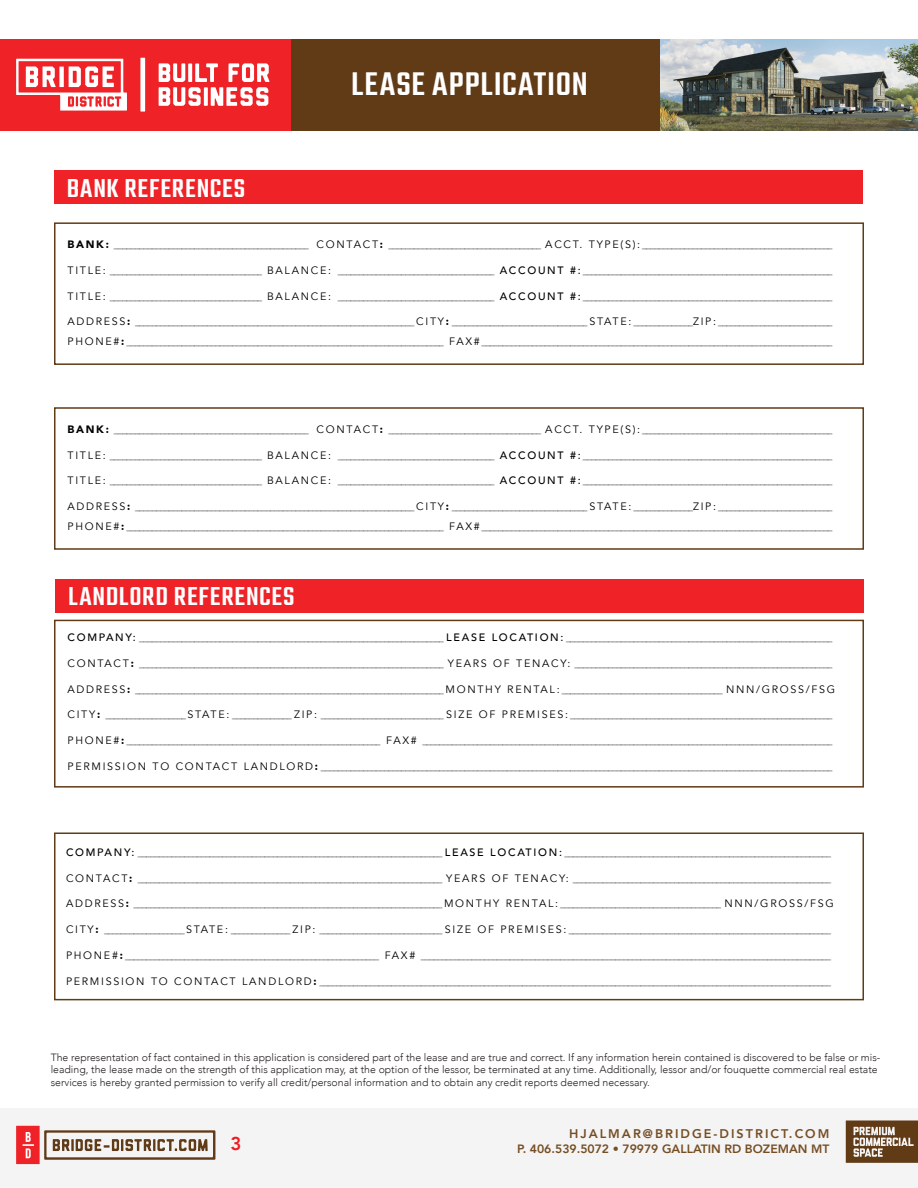
<style>
.page{position:relative;width:918px;height:1188px;background:#fff}
.page>*{position:absolute;margin:0;border:0;box-sizing:border-box;transform-origin:0 0}
.t1{font:500 36px "Teko";letter-spacing:.03em;color:#fff}
.t2{font:500 28.5px "Teko";letter-spacing:.03em;color:#fff}
.t3{font:800 18.45px "Avenir";color:#ed1c24}
.t4{font:800 12.6px "Avenir";letter-spacing:.16em;color:#764e24}
.t5{font:800 12px "Avenir";color:#764e24}
.t6{font:300 10.5px/12.6px "Avenir";color:#231f20}
.t7{font:800 9.45px "Avenir";color:#231f20}
.s1{font-weight:900;font-size:10.65px;color:#000}
.s2{font-weight:400;font-size:10.65px;color:#000}
.s3{font-weight:500;font-size:10.65px;color:#000}
</style>
<div class="page">
<div style="left:0;top:1108px;width:918px;height:80px;background:#f4f4f4"></div>
<div style="left:290px;top:39px;width:628px;height:91px;background:#613a16"></div>
<img style="left:661px;top:39px;width:257px;height:91px">
<div style="left:0;top:39px;width:290px;height:91px;background:#ee2227"></div>
<svg style="left:159px;top:63px;width:111px;height:43px"></svg>
<svg style="left:140px;top:58px;width:5px;height:54px"></svg>
<svg style="left:846px;top:1120px;width:72px;height:43px;background:#84664b"></svg>
<svg style="left:16px;top:59px;width:111px;height:52px"></svg>
<div style="left:16px;top:1126px;width:24px;height:38px;background:#ee2227"></div>
<svg style="left:23px;top:1132px;width:11px;height:26px"></svg>
<svg style="left:44px;top:1130px;width:171px;height:30px"></svg>
<div style="left:54px;top:222px;width:810px;height:143px;border:2px solid #613a16"></div>
<div style="left:54px;top:407px;width:810px;height:143px;border:2px solid #613a16"></div>
<div style="left:54px;top:620px;width:810px;height:168px;border:2px solid #613a16"></div>
<div style="left:54px;top:171px;width:808px;height:33px;background:#ee2227"></div>
<div style="left:56px;top:579px;width:808px;height:33px;background:#ee2227"></div>
<div style="left:54px;top:832px;width:810px;height:168px;border:2px solid #613a16"></div>
<p class="t2" style="left:67px;top:171px;width:180px">BANK REFERENCES</p>
<h1 class="t1" style="left:351px;top:63px;width:238px">LEASE APPLICATION</h1>
<p class="t7" style="left:68px;top:237px;width:767px"><span class="s1">B A N K :</span> ______________________________________________ <span class="s2">C O N TA C T</span> <span class="s1">:</span> ____________________________________ <span class="s2">A C C T. T Y P E ( S ) :</span> _____________________________________________</p>
<p class="t7" style="left:68px;top:263px;width:767px"><span class="s2">T I T L E :</span> ____________________________________ <span class="s2">B A L A N C E :</span> _____________________________________ <span class="s3">A C C O U N T # :</span> ___________________________________________________________</p>
<p class="t7" style="left:68px;top:289px;width:767px"><span class="s2">T I T L E :</span> ____________________________________ <span class="s2">B A L A N C E :</span> _____________________________________ <span class="s3">A C C O U N T # :</span> ___________________________________________________________</p>
<p class="t7" style="left:68px;top:315px;width:767px"><span class="s2">A D D R E S S</span> <span class="s1">:</span> __________________________________________________________________ <span class="s2">C I T Y</span> <span class="s1">:</span> ________________________________ <span class="s2">S TAT E :</span> ______________<span class="s2">Z I P :</span> ___________________________</p>
<p class="t7" style="left:68px;top:335px;width:767px"><span class="s2">P H O N E #</span> <span class="s1">:</span> ___________________________________________________________________________ <span class="s2">FA X #</span> ___________________________________________________________________________________</p>
<p class="t7" style="left:68px;top:422px;width:767px"><span class="s1">B A N K :</span> ______________________________________________ <span class="s2">C O N TA C T</span> <span class="s1">:</span> ____________________________________ <span class="s2">A C C T. T Y P E ( S ) :</span> _____________________________________________</p>
<p class="t7" style="left:68px;top:448px;width:767px"><span class="s2">T I T L E :</span> ____________________________________ <span class="s2">B A L A N C E :</span> _____________________________________ <span class="s3">A C C O U N T # :</span> ___________________________________________________________</p>
<p class="t7" style="left:68px;top:474px;width:767px"><span class="s2">T I T L E :</span> ____________________________________ <span class="s2">B A L A N C E :</span> _____________________________________ <span class="s3">A C C O U N T # :</span> ___________________________________________________________</p>
<p class="t7" style="left:68px;top:500px;width:767px"><span class="s2">A D D R E S S</span> <span class="s1">:</span> __________________________________________________________________ <span class="s2">C I T Y</span> <span class="s1">:</span> ________________________________ <span class="s2">S TAT E :</span> ______________<span class="s2">Z I P :</span> ___________________________</p>
<p class="t7" style="left:68px;top:519px;width:767px"><span class="s2">P H O N E #</span> <span class="s1">:</span> ___________________________________________________________________________ <span class="s2">FA X #</span> ___________________________________________________________________________________</p>
<p class="t2" style="left:68px;top:580px;width:228px">LANDLORD REFERENCES</p>
<p class="t7" style="left:68px;top:630px;width:767px"><span class="s3">C O M PA N Y:</span> ________________________________________________________________________ <span class="s3">L E A S E L O C AT I O N :</span> _______________________________________________________________</p>
<p class="t7" style="left:68px;top:656px;width:767px"><span class="s2">C O N TA C T</span> <span class="s1">:</span> ________________________________________________________________________ <span class="s2">Y E A R S O F T E N A C Y:</span> _____________________________________________________________</p>
<p class="t7" style="left:68px;top:682px;width:769px"><span class="s2">A D D R E S S</span> <span class="s1">:</span> _________________________________________________________________________ <span class="s2">M O N T H Y R E N TA L :</span> ______________________________________ <span class="s2">N N N / G R O S S / F S G</span></p>
<p class="t7" style="left:68px;top:708px;width:767px"><span class="s2">C I T Y</span> <span class="s1">:</span> ___________________ <span class="s2">S TAT E :</span> ______________ <span class="s2">Z I P :</span> _____________________________ <span class="s2">S I Z E O F P R E M I S E S :</span> ______________________________________________________________</p>
<p class="t7" style="left:68px;top:733px;width:767px"><span class="s2">P H O N E #</span> <span class="s1">:</span> ____________________________________________________________ <span class="s2">FA X #</span> _________________________________________________________________________________________________</p>
<p class="t7" style="left:68px;top:759px;width:767px"><span class="s2">P E R M I S S I O N T O C O N TA C T L A N D L O R D</span> <span class="s1">:</span> _________________________________________________________________________________________________________________________</p>
<p class="t7" style="left:66px;top:845px;width:767px"><span class="s3">C O M PA N Y:</span> ________________________________________________________________________ <span class="s3">L E A S E L O C AT I O N :</span> _______________________________________________________________</p>
<p class="t7" style="left:66px;top:871px;width:767px"><span class="s2">C O N TA C T</span> <span class="s1">:</span> ________________________________________________________________________ <span class="s2">Y E A R S O F T E N A C Y:</span> _____________________________________________________________</p>
<p class="t7" style="left:66px;top:897px;width:769px"><span class="s2">A D D R E S S</span> <span class="s1">:</span> _________________________________________________________________________ <span class="s2">M O N T H Y R E N TA L :</span> ______________________________________ <span class="s2">N N N / G R O S S / F S G</span></p>
<p class="t7" style="left:66px;top:923px;width:767px"><span class="s2">C I T Y</span> <span class="s1">:</span> ___________________ <span class="s2">S TAT E :</span> ______________ <span class="s2">Z I P :</span> _____________________________ <span class="s2">S I Z E O F P R E M I S E S :</span> ______________________________________________________________</p>
<p class="t7" style="left:66px;top:948px;width:767px"><span class="s2">P H O N E #</span> <span class="s1">:</span> ____________________________________________________________ <span class="s2">FA X #</span> _________________________________________________________________________________________________</p>
<p class="t7" style="left:66px;top:974px;width:767px"><span class="s2">P E R M I S S I O N T O C O N TA C T L A N D L O R D</span> <span class="s1">:</span> _________________________________________________________________________________________________________________________</p>
<p class="t6" style="left:51px;top:1051px;width:831px">The representation of fact contained in this application is considered part of the lease and are true and correct. If any information herein contained is discovered to be false or mis&shy;leading, the lease made on the strength of this application may, at the option of the lessor, be terminated at any time. Additionally, lessor and/or fouquette commercial real estate services is hereby granted permission to verify all credit/personal information and to obtain any credit reports deemed necessary.</p>
<h3 class="t4" style="left:569px;top:1124px;width:262px">HJALMAR@BRIDGE-DISTRICT.COM</h3>
<h3 class="t3" style="left:230px;top:1129px;width:12px">3</h3>
<p class="t5" style="left:517px;top:1140px;width:314px">P. 406.539.5072 • 79979 GALLATIN RD BOZEMAN MT</p>
</div>
